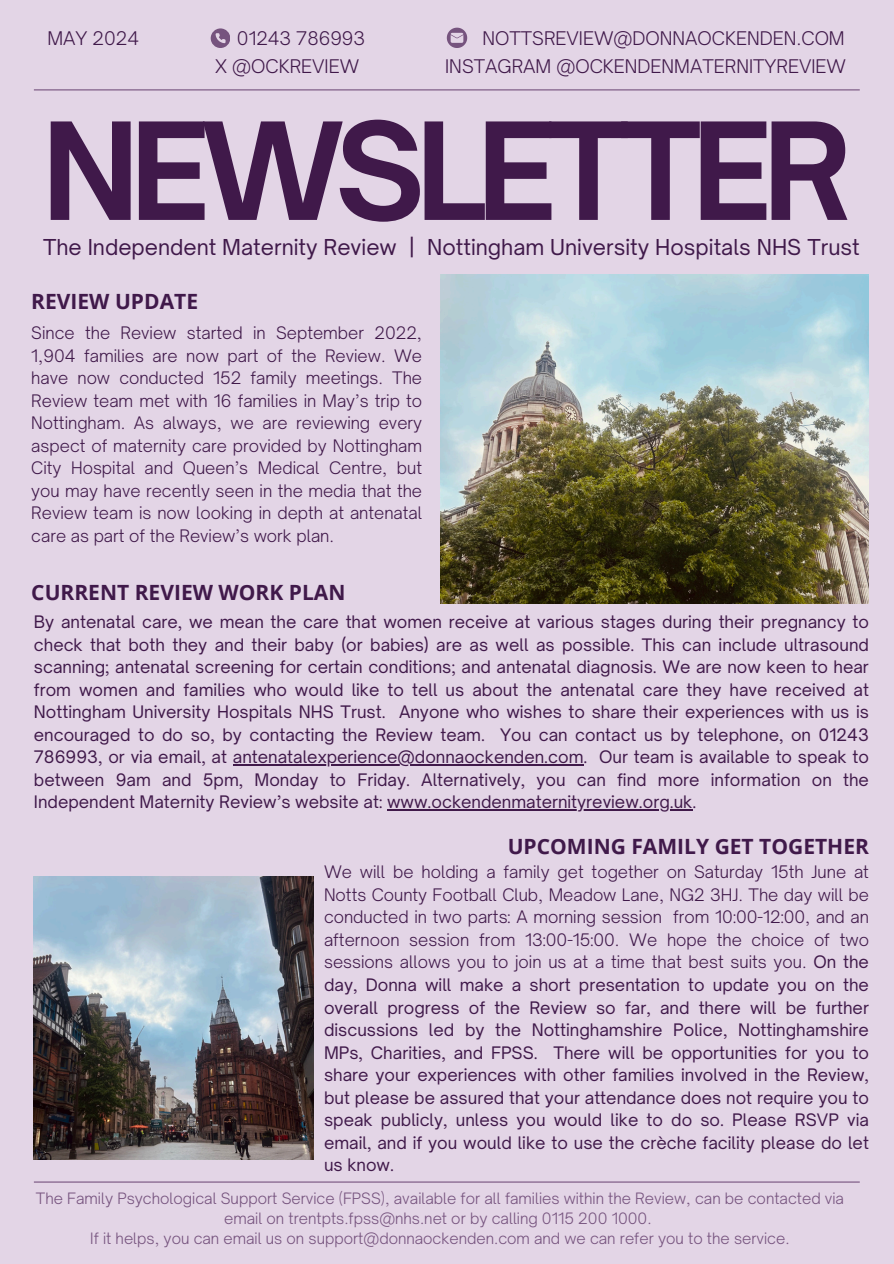
<style>
.page{position:relative;width:894px;height:1264px;background:#fff}
.page>*{position:absolute;margin:0;border:0;box-sizing:border-box;transform-origin:0 0}
.t1{font:700 129px "Open Sauce One";letter-spacing:-.07em;color:#40194a}
.t2{font:21px "Open Sauce One";color:#40194a}
.t3{font:700 21px "Open Sans";color:#40194a}
.t4{font:300 18px "Open Sauce One";color:#40194a}
.t5{font:16.5px/22.5px "Open Sauce One";color:#40194a;text-align:justify}
.t6{font:300 16.5px/22.5px "Open Sauce One";color:#40194a;text-align:justify}
.t7{font:300 15px/20.2px "Open Sauce One";color:#76537e;text-align:center}
.s1{font-weight:300}
</style>
<div class="page">
<div style="left:0;top:0;width:893px;height:1263px;background:#e3d5e6"></div>
<hr style="left:34px;top:89px;width:825px;height:1px;background:#76537e">
<img style="left:34px;top:876px;width:279px;height:282px">
<img style="left:440px;top:274px;width:428px;height:329px">
<svg style="left:211px;top:28px;width:19px;height:20px"></svg>
<svg style="left:446px;top:28px;width:21px;height:20px"></svg>
<hr style="left:34px;top:1181px;width:825px;height:1px;background:#76537e">
<hr style="left:233px;top:764px;width:350px;height:1px;background:#40194a">
<hr style="left:387px;top:809px;width:305px;height:1px;background:#40194a">
<h3 class="t4" style="left:47px;top:27px;width:93px">MAY 2024</h3>
<p class="t4" style="left:237px;top:27px;width:130px">01243 786993</p>
<p class="t4" style="left:482px;top:27px;width:364px">NOTTSREVIEW@DONNAOCKENDEN.COM</p>
<h5 class="t4" style="left:215px;top:55px;width:145px">X @OCKREVIEW</h5>
<h2 class="t4" style="left:445px;top:55px;width:402px">INSTAGRAM @OCKENDENMATERNITYREVIEW</h2>
<h2 class="t1" style="left:42px;top:91px;width:811px">NEWSLETTER</h2>
<h5 class="t2" style="left:43px;top:234px;width:817px">The Independent Maternity Review | Nottingham University Hospitals NHS Trust</h5>
<h2 class="t3" style="left:31px;top:286px;width:168px">REVIEW UPDATE</h2>
<h5 class="t6" style="left:31px;top:322px;width:392px">Since the Review started in September 2022, 1,904 families are now part of the Review. We have now conducted 152 family meetings. The Review team met with 16 families in May’s trip to Nottingham. As always, we are reviewing every aspect of maternity care provided by Nottingham City Hospital and Queen’s Medical Centre, but you may have recently seen in the media that the Review team is now looking in depth at antenatal care as part of the Review’s work plan.</h5>
<p class="t3" style="left:31px;top:578px;width:315px">CURRENT REVIEW WORK PLAN</p>
<h4 class="t5" style="left:34px;top:610px;width:836px">By antenatal care, we mean the care that women receive at various stages during their pregnancy to check that both they and their baby (or babies) are as well as possible. This can include ultrasound scanning; antenatal screening for certain conditions; and antenatal diagnosis. We are now keen to hear from women and families who would like to tell us about the antenatal care they have received at Nottingham University Hospitals NHS Trust. Anyone who wishes to share their experiences with us is encouraged to do so, by contacting the Review team. You can contact us by telephone, on 01243<br>786993, or via email, at antenatalexperience@donnaockenden.com. Our team is available to speak to</h4>
<p class="t5" style="left:34px;top:768px;width:836px">between 9am and 5pm, Monday to Friday. Alternatively, you can find more information on the<br>Independent Maternity Review’s website at: www.ockendenmaternityreview.org.uk.</p>
<h1 class="t3" style="left:507px;top:831px;width:362px">UPCOMING FAMILY GET TOGETHER</h1>
<h4 class="t5" style="left:324px;top:860px;width:546px"><span class="s1">We will be holding a family get together on Saturday 15th June at Notts County Football Club, Meadow Lane, NG2 3HJ. The day will be conducted in two parts: A morning session from 10:00-12:00, and an afternoon session from 13:00-15:00. We hope the choice of two sessions allows you to join us at a time that best suits you.</span> On the day, Donna will make a short presentation to update you on the overall progress of the Review so far, and there will be further discussions led by the Nottinghamshire Police, Nottinghamshire MPs, Charities, and FPSS. There will be opportunities for you to share your experiences with other families involved in the Review, but please be assured that your attendance does not require you to speak publicly, unless you would like to do so. Please RSVP via email, and if you would like to use the crèche facility please do let us know.</h4>
<h4 class="t7" style="left:36px;top:1187px;width:809px">The Family Psychological Support Service (FPSS), available for all families within the Review, can be contacted via email on trentpts.fpss@nhs.net or by calling 0115 200 1000.</h4>
<p class="t7" style="left:90px;top:1228px;width:700px">If it helps, you can email us on support@donnaockenden.com and we can refer you to the service.</p>
</div>
